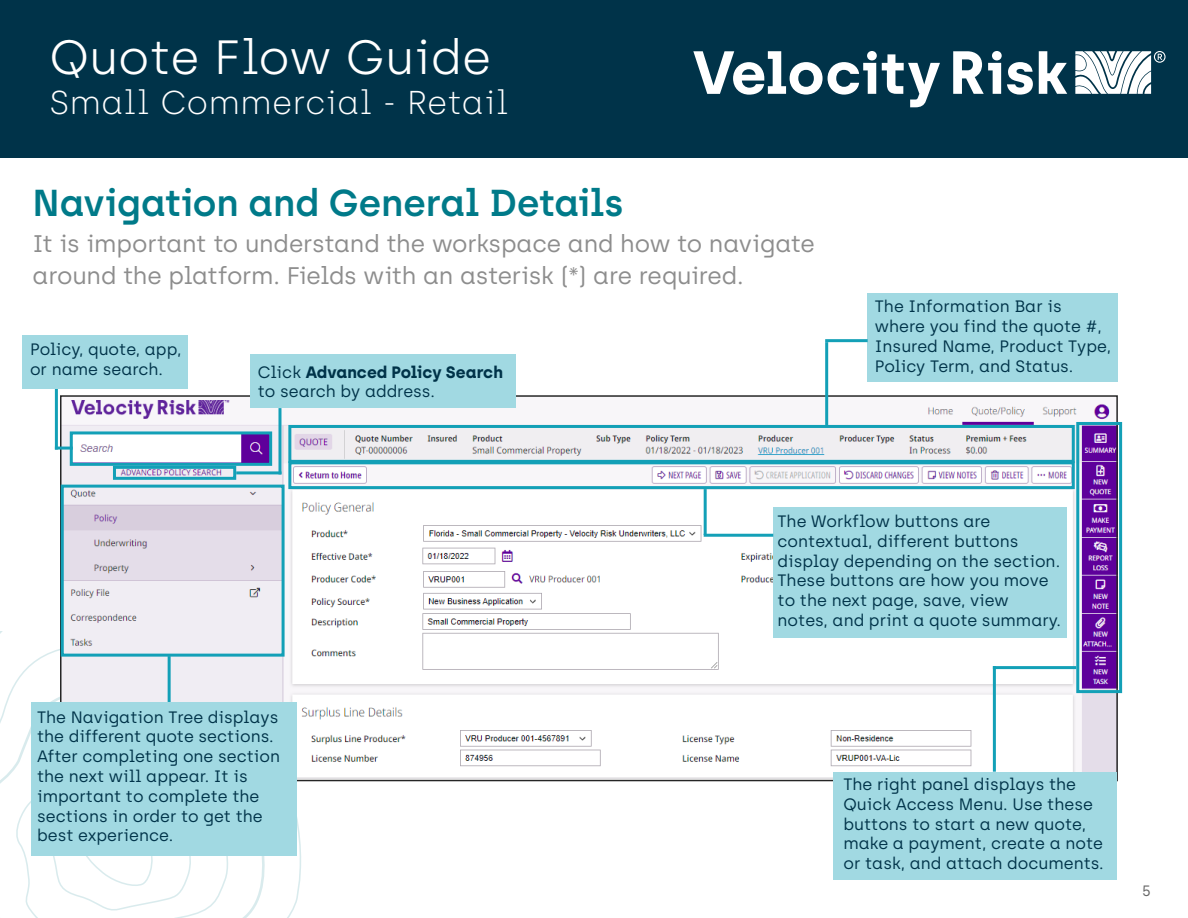
<style>
.page{position:relative;width:1188px;height:918px;background:#fff}
.page>*{position:absolute;margin:0;border:0;box-sizing:border-box;transform-origin:0 0}
.t1{font:300 48px "Archia";color:#fff}
.t2{font:600 37.5px "Archia";letter-spacing:-.005em;color:#007a89}
.t3{font:100 33px "Archia";color:#fff}
.t4{font:24px/32.4px "Archia";letter-spacing:-.015em;color:#8d8d8d}
.t5{font:16.5px/19.8px "Archia";color:#003349}
.t6{font:15px "Archia";color:#676767}
.s1{font-weight:700}
</style>
<div class="page">
<svg style="left:9px;top:649px;width:356px;height:269px"></svg>
<div style="left:0;top:0;width:1188px;height:158px;background:#003349"></div>
<svg style="left:693px;top:51px;width:374px;height:56px"></svg>
<svg style="left:1075px;top:51px;width:91px;height:43px"></svg>
<img style="left:63px;top:398px;width:1052px;height:380px">
<hr style="left:825px;top:342px;width:3px;height:83px;background:#13a0b7">
<hr style="left:704px;top:489px;width:3px;height:46px;background:#13a0b7">
<hr style="left:168px;top:656px;width:3px;height:46px;background:#13a0b7">
<hr style="left:55px;top:388px;width:3px;height:62px;background:#13a0b7">
<hr style="left:55px;top:447px;width:18px;height:3px;background:#13a0b7">
<hr style="left:278px;top:408px;width:3px;height:66px;background:#13a0b7">
<hr style="left:236px;top:471px;width:45px;height:3px;background:#13a0b7">
<div style="left:868px;top:293px;width:250px;height:88px;background:#a1d9e2"></div>
<div style="left:288px;top:425px;width:787px;height:38px;border:3px solid #13a0b7"></div>
<div style="left:773px;top:507px;width:294px;height:131px;background:#a1d9e2"></div>
<hr style="left:825px;top:339px;width:43px;height:3px;background:#13a0b7">
<hr style="left:704px;top:534px;width:69px;height:3px;background:#13a0b7">
<div style="left:61px;top:485px;width:224px;height:172px;border:3px solid #13a0b7"></div>
<div style="left:288px;top:461px;width:787px;height:28px;border:3px solid #13a0b7"></div>
<div style="left:31px;top:702px;width:266px;height:153px;background:#a1d9e2"></div>
<div style="left:834px;top:772px;width:283px;height:108px;background:#a1d9e2"></div>
<div style="left:1076px;top:422px;width:46px;height:271px;border:3px solid #13a0b7"></div>
<hr style="left:993px;top:666px;width:3px;height:106px;background:#13a0b7">
<div style="left:23px;top:335px;width:165px;height:53px;background:#a1d9e2"></div>
<div style="left:251px;top:355px;width:265px;height:53px;background:#a1d9e2"></div>
<div style="left:113px;top:466px;width:123px;height:14px;border:3px solid #13a0b7"></div>
<div style="left:70px;top:431px;width:202px;height:35px;border:3px solid #13a0b7"></div>
<hr style="left:993px;top:666px;width:83px;height:3px;background:#13a0b7">
<h1 class="t1" style="left:50px;top:29px;width:443px">Quote Flow Guide</h1>
<h3 class="t3" style="left:50px;top:83px;width:461px">Small Commercial - Retail</h3>
<p class="t2" style="left:33px;top:180px;width:593px">Navigation and General Details</p>
<p class="t4" style="left:33px;top:227px;width:784px">It is important to understand the workspace and how to navigate around the platform. Fields with an asterisk (*) are required.</p>
<p class="t5" style="left:30px;top:340px;width:153px">Policy, quote, app, or name search.</p>
<p class="t5" style="left:258px;top:362px;width:247px">Click <span class="s1">Advanced Policy Search </span>to search by address.</p>
<p class="t5" style="left:875px;top:297px;width:238px">The Information Bar is where you find the quote #,<br>Insured Name, Product Type,<br>Policy Term, and Status.</p>
<p class="t5" style="left:37px;top:707px;width:245px">The Navigation Tree displays the different quote sections.<br>After completing one section the next will appear. It is important to complete the sections in order to get the best experience.</p>
<p class="t5" style="left:778px;top:511px;width:285px">The Workflow buttons are contextual, different buttons display depending on the section.<br>These buttons are how you move to the next page, save, view notes, and print a quote summary.</p>
<p class="t5" style="left:843px;top:774px;width:262px">The right panel displays the<br>Quick Access Menu. Use these buttons to start a new quote, make a payment, create a note or task, and attach documents.</p>
<p class="t6" style="left:1142px;top:882px;width:10px">5</p>
</div>
